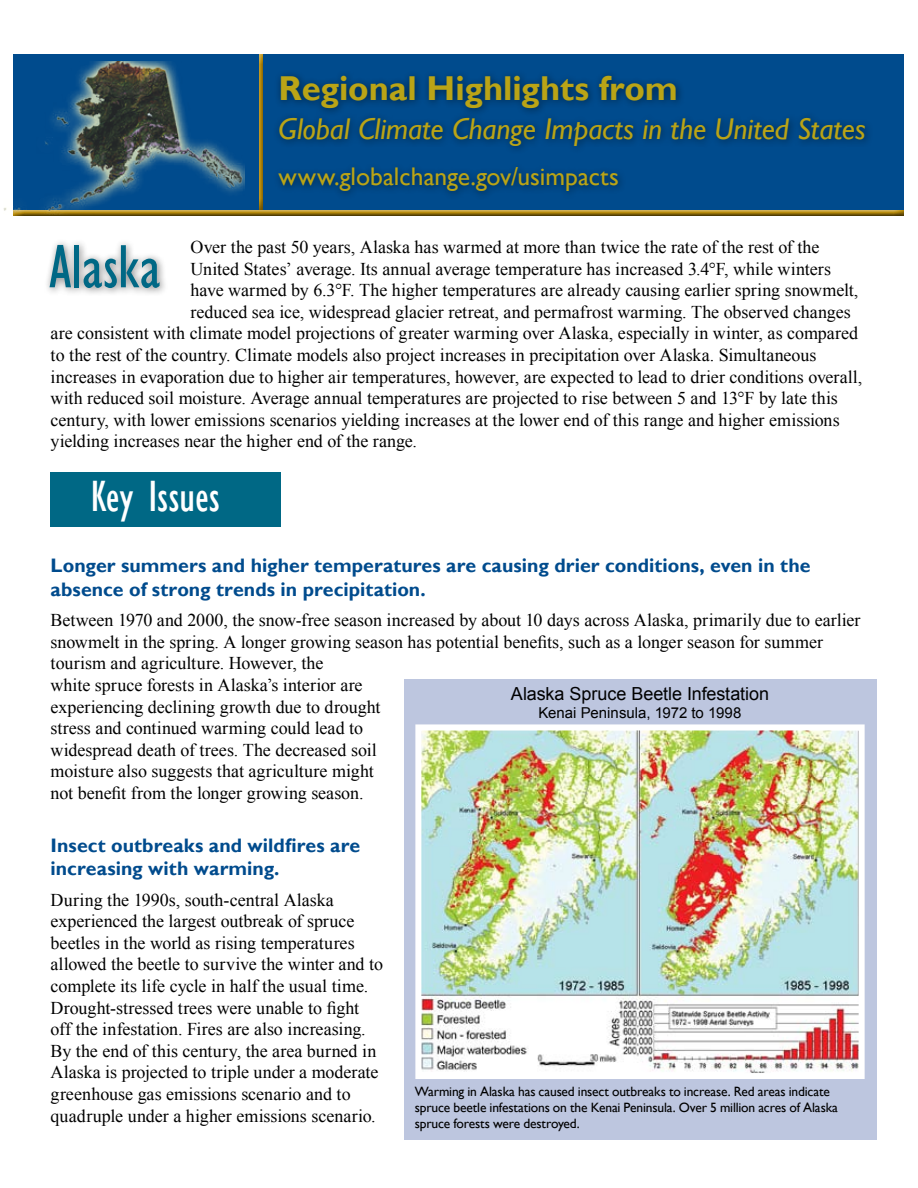
<style>
.page{position:relative;width:918px;height:1188px;background:#fff}
.page>*{position:absolute;margin:0;border:0;box-sizing:border-box;transform-origin:0 0}
.t1{font:condensed 63px "Gill Sans";letter-spacing:-.005em;color:#006885}
.t2{font:condensed 45px "Gill Sans";letter-spacing:-.005em;color:#fff}
.t3{font:700 34.5px "Gill Sans";color:#baa416}
.t4{font:italic 30px "Gill Sans";color:#baa416}
.t5{font:25.5px "Gill Sans";color:#baa416}
.t6{font:700 19.5px/23.4px "Gill Sans";color:#004b8d}
.t7{font:18px/21.6px "Times New Roman";color:#000}
.t8{font:18px "Arial";letter-spacing:-.005em;color:#000}
.t9{font:15px "Arial";color:#000}
.t10{font:13.5px/16.2px "Gill Sans";letter-spacing:-.01em;color:#000}
</style>
<div class="page">
<div style="left:14px;top:54px;width:890px;height:155px;background:#004b8d"></div>
<div style="left:272px;top:69px;width:646px;height:190px;background:#000;opacity:.5"></div>
<div style="left:257px;top:52px;width:6px;height:160px;background:#000;opacity:.75"></div>
<div style="left:12px;top:210px;width:893px;height:7px;background:#000;opacity:.75"></div>
<div style="left:404px;top:679px;width:472px;height:460px;background:#bdc6df"></div>
<img style="left:422px;top:731px;width:436px;height:341px">
<div style="left:415px;top:724px;width:450px;height:355px;border:6px solid #fff"></div>
<img style="left:3px;top:62px;width:242px;height:152px">
<div style="left:51px;top:473px;width:230px;height:54px;background:#006885"></div>
<div style="left:42px;top:238px;width:206px;height:97px;background:#000;opacity:.5"></div>
<h3 class="t3" style="left:279px;top:67px;width:401px">Regional Highlights from</h3>
<h3 class="t4" style="left:279px;top:111px;width:589px">Global Climate Change Impacts in the United States</h3>
<h3 class="t5" style="left:279px;top:162px;width:342px">www.globalchange.gov/usimpacts</h3>
<p class="t7" style="left:191px;top:236px;width:630px">Over the past 50 years, Alaska has warmed at more than twice the rate of the rest of the</p>
<p class="t7" style="left:191px;top:258px;width:642px">United States’ average. Its annual average temperature has increased 3.4°F, while winters</p>
<p class="t7" style="left:191px;top:279px;width:669px">have warmed by 6.3°F. The higher temperatures are already causing earlier spring snowmelt,</p>
<p class="t7" style="left:191px;top:301px;width:662px">reduced sea ice, widespread glacier retreat, and permafrost warming. The observed changes</p>
<p class="t7" style="left:51px;top:322px;width:809px">are consistent with climate model projections of greater warming over Alaska, especially in winter, as compared</p>
<p class="t7" style="left:51px;top:344px;width:767px">to the rest of the country. Climate models also project increases in precipitation over Alaska. Simultaneous</p>
<p class="t7" style="left:51px;top:366px;width:813px">increases in evaporation due to higher air temperatures, however, are expected to lead to drier conditions overall,</p>
<p class="t7" style="left:51px;top:387px;width:789px">with reduced soil moisture. Average annual temperatures are projected to rise between 5 and 13°F by late this</p>
<p class="t7" style="left:51px;top:409px;width:791px">century, with lower emissions scenarios yielding increases at the lower end of this range and higher emissions</p>
<p class="t7" style="left:51px;top:430px;width:368px">yielding increases near the higher end of the range.</p>
<h1 class="t1" style="left:49px;top:230px;width:113px">Alaska</h1>
<h2 class="t2" style="left:90px;top:470px;width:131px">Key Issues</h2>
<p class="t6" style="left:51px;top:554px;width:761px">Longer summers and higher temperatures are causing drier conditions, even in the absence of strong trends in precipitation.</p>
<p class="t7" style="left:51px;top:609px;width:811px">Between 1970 and 2000, the snow-free season increased by about 10 days across Alaska, primarily due to earlier snowmelt in the spring. A longer growing season has potential benefits, such as a longer season for summer tourism and agriculture. However, the<br>white spruce forests in Alaska’s interior are<br>experiencing declining growth due to drought<br>stress and continued warming could lead to<br>widespread death of trees. The decreased soil<br>moisture also suggests that agriculture might<br>not benefit from the longer growing season.</p>
<p class="t6" style="left:51px;top:834px;width:311px">Insect outbreaks and wildfires are increasing with warming.</p>
<p class="t7" style="left:51px;top:888px;width:334px">During the 1990s, south-central Alaska experienced the largest outbreak of spruce beetles in the world as rising temperatures allowed the beetle to survive the winter and to complete its life cycle in half the usual time.<br>Drought-stressed trees were unable to fight off the infestation. Fires are also increasing.<br>By the end of this century, the area burned in Alaska is projected to triple under a moderate greenhouse gas emissions scenario and to quadruple under a higher emissions scenario.</p>
<p class="t8" style="left:511px;top:682px;width:260px">Alaska Spruce Beetle Infestation</p>
<p class="t9" style="left:538px;top:703px;width:205px">Kenai Peninsula, 1972 to 1998</p>
<p class="t10" style="left:415px;top:1083px;width:425px">Warming in Alaska has caused insect outbreaks to increase. Red areas indicate spruce beetle infestations on the Kenai Peninsula. Over 5 million acres of Alaska spruce forests were destroyed.</p>
</div>
